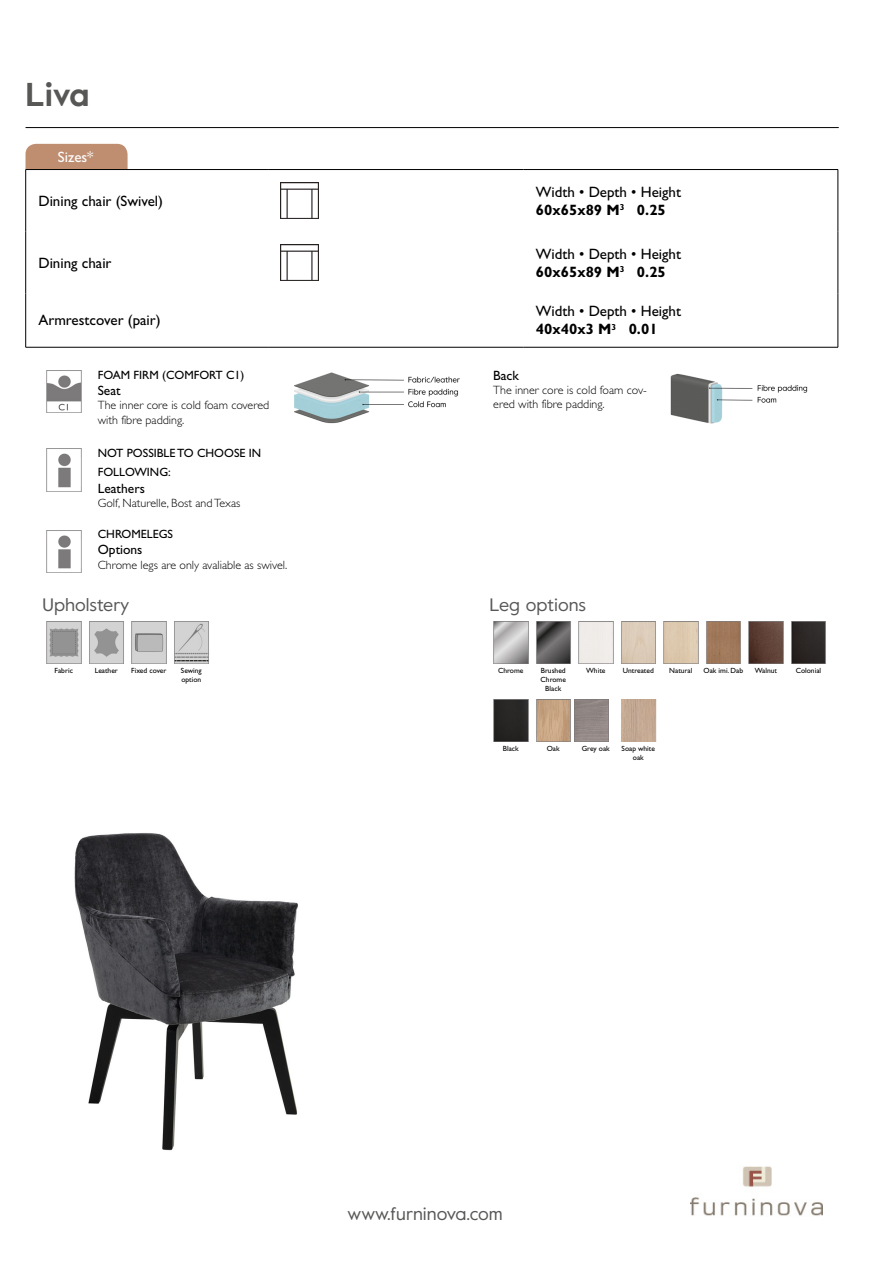
<style>
.page{position:relative;width:893px;height:1263px;background:#fff}
.page>*{position:absolute;margin:0;border:0;box-sizing:border-box;transform-origin:0 0}
.Varumärke{font:700 33px "Value";color:#575756}
.Web{font:18px "Value";color:#575756}
.Teknikrubrik{font:18px "Value";color:#575756}
.Teknikrubrik_Ben{font:18px "Value";color:#575756}
.Dimensioner{font:15px "Gill Sans Std";color:#000}
.TabelltextV{font:15px "Gill Sans Std";color:#000}
.TabelltextMatt{font:700 15px "Gill Sans Std";color:#000}
.t1{font:15px "Gill Sans Std";color:#fff}
.BeskrivningRubrik{font:13.5px "Gill Sans Std";color:#000}
.BeskrivningText{font:300 12px/14.4px "Gill Sans Std";color:#000}
.BeskrivningNamn{font:12px/19.5px "Gill Sans Std";color:#000}
.Ikontext{font:7.5px/9px "Gill Sans Std";color:#000;text-align:center}
</style>
<div class="page">
<hr style="left:26px;top:127px;width:813px;height:1px;background:#000">
<div style="left:26px;top:144px;width:102px;height:25px;background:#bf8e71"></div>
<img style="left:690px;top:1166px;width:133px;height:50px">
<img style="left:74px;top:833px;width:224px;height:318px">
<hr style="left:26px;top:169px;width:242px;height:1px;background:#000">
<hr style="left:25px;top:170px;width:1px;height:61px;background:#000">
<hr style="left:268px;top:169px;width:255px;height:1px;background:#000">
<hr style="left:523px;top:169px;width:315px;height:1px;background:#000">
<hr style="left:838px;top:170px;width:1px;height:61px;background:#000">
<hr style="left:25px;top:231px;width:1px;height:62px;background:#000">
<hr style="left:838px;top:231px;width:1px;height:62px;background:#000">
<hr style="left:25px;top:293px;width:1px;height:54px;background:#000">
<hr style="left:838px;top:293px;width:1px;height:54px;background:#000">
<hr style="left:26px;top:347px;width:242px;height:1px;background:#000">
<hr style="left:268px;top:347px;width:255px;height:1px;background:#000">
<hr style="left:523px;top:347px;width:315px;height:1px;background:#000">
<img style="left:281px;top:182px;width:38px;height:37px">
<img style="left:281px;top:244px;width:38px;height:37px">
<img style="left:46px;top:370px;width:36px;height:43px">
<img style="left:294px;top:372px;width:166px;height:52px">
<img style="left:670px;top:373px;width:138px;height:51px">
<img style="left:46px;top:449px;width:36px;height:42px">
<img style="left:46px;top:530px;width:36px;height:42px">
<img style="left:46px;top:621px;width:36px;height:43px">
<svg style="left:89px;top:621px;width:35px;height:43px;background:#b8b8b8"></svg>
<svg style="left:131px;top:621px;width:36px;height:43px;background:#c0c0c0"></svg>
<svg style="left:174px;top:621px;width:35px;height:43px;background:#c1c1c1"></svg>
<img style="left:493px;top:621px;width:36px;height:43px">
<svg style="left:536px;top:621px;width:35px;height:43px;background:#5a5859"></svg>
<svg style="left:578px;top:621px;width:36px;height:43px;background:#e7e3e0"></svg>
<svg style="left:621px;top:621px;width:35px;height:43px;background:#d4c5b3"></svg>
<svg style="left:663px;top:621px;width:36px;height:43px;background:#d6c3ac"></svg>
<svg style="left:706px;top:621px;width:35px;height:43px;background:#9e795d"></svg>
<svg style="left:748px;top:621px;width:36px;height:43px;background:#60463c"></svg>
<svg style="left:791px;top:621px;width:35px;height:43px;background:#322e2d"></svg>
<img style="left:493px;top:699px;width:36px;height:43px">
<svg style="left:536px;top:699px;width:39px;height:43px;background:#c4a78b"></svg>
<div style="left:575px;top:699px;width:34px;height:43px;background:#928785"></div>
<img style="left:621px;top:699px;width:36px;height:43px">
<p class="Varumärke" style="left:26px;top:72px;width:66px">Liva</p>
<p class="t1" style="left:58px;top:148px;width:37px">Sizes*</p>
<p class="TabelltextV" style="left:38px;top:192px;width:126px">Dining chair (Swivel)</p>
<p class="TabelltextV" style="left:38px;top:254px;width:75px">Dining chair</p>
<p class="TabelltextV" style="left:38px;top:312px;width:124px">Armrestcover (pair)</p>
<p class="BeskrivningNamn" style="left:98px;top:365px;width:148px">FOAM FIRM (COMFORT C1)</p>
<p class="BeskrivningRubrik" style="left:98px;top:382px;width:24px">Seat</p>
<p class="BeskrivningText" style="left:98px;top:398px;width:173px">The inner core is cold foam covered with fibre padding.</p>
<p class="BeskrivningNamn" style="left:98px;top:443px;width:165px">NOT POSSIBLE TO CHOOSE IN<br>FOLLOWING:</p>
<p class="BeskrivningRubrik" style="left:98px;top:480px;width:49px">Leathers</p>
<p class="BeskrivningText" style="left:98px;top:496px;width:144px">Golf, Naturelle, Bost and Texas</p>
<p class="BeskrivningNamn" style="left:98px;top:524px;width:77px">CHROMELEGS</p>
<p class="BeskrivningRubrik" style="left:98px;top:542px;width:46px">Options</p>
<p class="BeskrivningText" style="left:98px;top:558px;width:191px">Chrome legs are only avaliable as swivel.</p>
<p class="Teknikrubrik" style="left:43px;top:592px;width:88px">Upholstery</p>
<p class="Ikontext" style="left:55px;top:666px;width:20px">Fabric</p>
<p class="Ikontext" style="left:95px;top:666px;width:25px">Leather</p>
<p class="Ikontext" style="left:131px;top:666px;width:37px">Fixed cover</p>
<p class="Ikontext" style="left:181px;top:666px;width:22px;text-align:left">Sewing option</p>
<p class="Dimensioner" style="left:536px;top:183px;width:147px">Width • Depth • Height</p>
<p class="TabelltextMatt" style="left:536px;top:201px;width:131px">60x65x89 M<sup>3</sup> 0.25</p>
<p class="Dimensioner" style="left:536px;top:245px;width:147px">Width • Depth • Height</p>
<p class="TabelltextMatt" style="left:536px;top:263px;width:131px">60x65x89 M<sup>3</sup> 0.25</p>
<p class="Dimensioner" style="left:536px;top:303px;width:147px">Width • Depth • Height</p>
<p class="TabelltextMatt" style="left:536px;top:321px;width:123px">40x40x3 M<sup>3</sup> 0.01</p>
<p class="BeskrivningRubrik" style="left:493px;top:367px;width:27px">Back</p>
<p class="BeskrivningText" style="left:493px;top:383px;width:155px">The inner core is cold foam cov&shy;ered with fibre padding.</p>
<p class="Teknikrubrik_Ben" style="left:489px;top:592px;width:98px">Leg options</p>
<p class="Ikontext" style="left:498px;top:666px;width:27px">Chrome</p>
<p class="Ikontext" style="left:541px;top:666px;width:27px">Brushed<br>Chrome<br>Black</p>
<p class="Ikontext" style="left:586px;top:666px;width:21px">White</p>
<p class="Ikontext" style="left:623px;top:666px;width:33px">Untreated</p>
<p class="Ikontext" style="left:669px;top:666px;width:25px">Natural</p>
<p class="Ikontext" style="left:703px;top:666px;width:41px">Oak imi. Dab</p>
<p class="Ikontext" style="left:755px;top:666px;width:24px">Walnut</p>
<p class="Ikontext" style="left:796px;top:666px;width:27px">Colonial</p>
<p class="Ikontext" style="left:503px;top:744px;width:17px">Black</p>
<p class="Ikontext" style="left:547px;top:744px;width:14px">Oak</p>
<p class="Ikontext" style="left:582px;top:744px;width:30px">Grey oak</p>
<p class="Ikontext" style="left:622px;top:744px;width:35px">Soap white oak</p>
<p class="Web" style="left:348px;top:1201px;width:157px">www.furninova.com</p>
</div>
